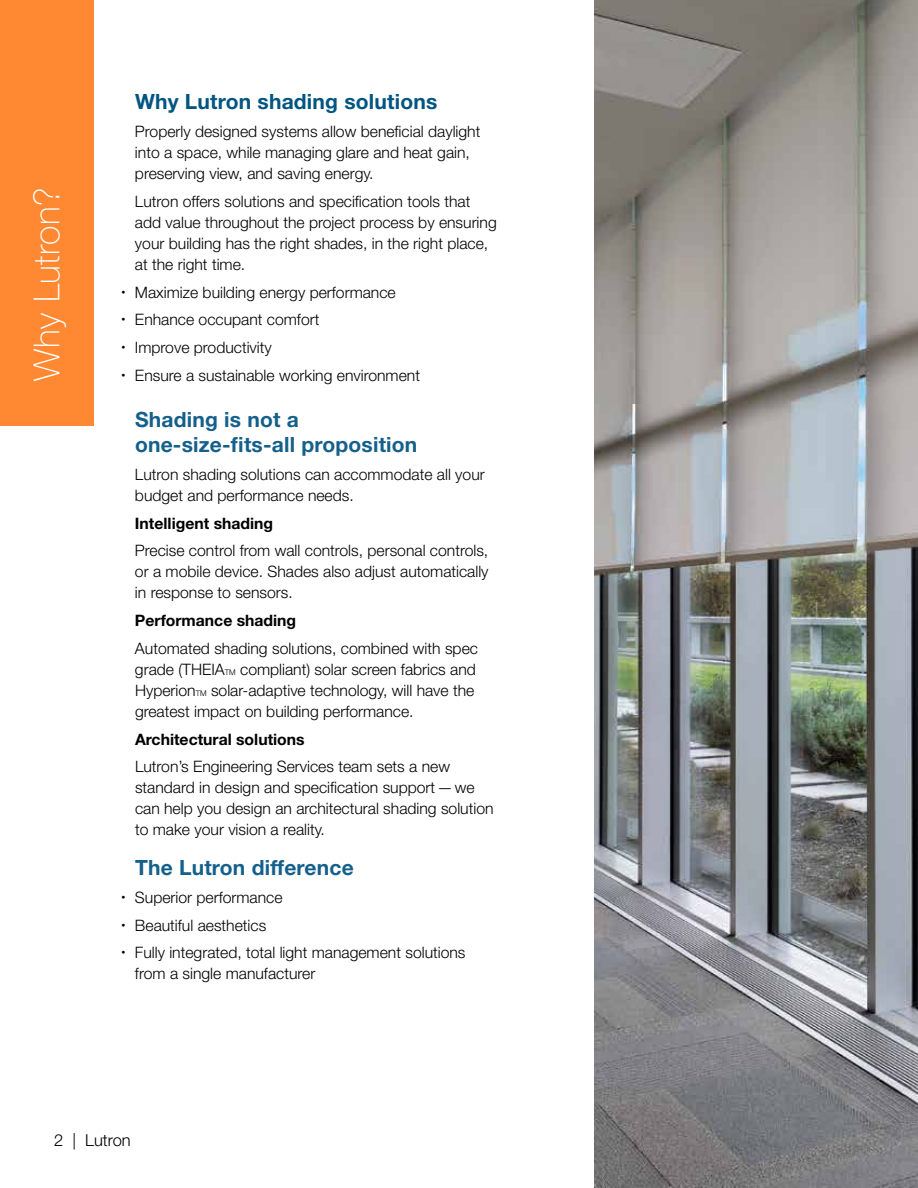
<style>
.page{position:relative;width:918px;height:1188px;background:#fff}
.page>*{position:absolute;margin:0;border:0;box-sizing:border-box;transform-origin:0 0}
.t1{font:100 36px "Helvetica Neue LT Std";letter-spacing:.01em;color:#fff}
.t2{font:700 21px/25.5px "Helvetica Neue LT Std";letter-spacing:.01em;color:#14608b}
.t3{font:700 21px "Helvetica Neue LT Std";letter-spacing:.01em;color:#005581}
.t4{font:300 16.5px "Helvetica Neue LT Std";color:#000}
.t5{font:300 15.75px/21px "Helvetica Neue LT Std";color:#000}
.t6{font:700 15.75px "Helvetica Neue LT Std";color:#000}
.s1{font-size:7.8px}
</style>
<div class="page">
<img style="left:594px;top:0;width:324px;height:1188px">
<div style="left:0;top:0;width:93px;height:426px;background:#ff8933"></div>
<h1 class="t1" style="left:26px;top:381px;width:194px;rotate:-90deg">Why Lutron?</h1>
<h2 class="t3" style="left:135px;top:89px;width:304px">Why Lutron shading solutions</h2>
<p class="t5" style="left:135px;top:121px;width:347px">Properly designed systems allow beneficial daylight into a space, while managing glare and heat gain, preserving view, and saving energy.</p>
<p class="t5" style="left:135px;top:191px;width:363px">Lutron offers solutions and specification tools that add value throughout the project process by ensuring your building has the right shades, in the right place, at the right time.</p>
<p class="t5" style="left:122px;top:281px;width:276px"><sup>•</sup> Maximize building energy performance</p>
<p class="t5" style="left:122px;top:309px;width:199px"><sup>•</sup> Enhance occupant comfort</p>
<p class="t5" style="left:122px;top:337px;width:152px"><sup>•</sup> Improve productivity</p>
<p class="t5" style="left:122px;top:365px;width:300px"><sup>•</sup> Ensure a sustainable working environment</p>
<h2 class="t2" style="left:135px;top:406px;width:284px">Shading is not a one‑size‑fits‑all proposition</h2>
<p class="t5" style="left:135px;top:464px;width:351px">Lutron shading solutions can accommodate all your budget and performance needs.</p>
<p class="t6" style="left:135px;top:513px;width:140px">Intelligent shading</p>
<p class="t5" style="left:135px;top:540px;width:355px;text-align:justify">Precise control from wall controls, personal controls, or a mobile device. Shades also adjust automatically in response to sensors.</p>
<p class="t6" style="left:135px;top:611px;width:163px">Performance shading</p>
<p class="t5" style="left:135px;top:638px;width:345px">Automated shading solutions, combined with spec grade (THEIA<span class="s1">TM</span> compliant) solar screen fabrics and Hyperion<span class="s1">TM</span> solar-adaptive technology, will have the greatest impact on building performance.</p>
<p class="t6" style="left:135px;top:729px;width:171px">Architectural solutions</p>
<p class="t5" style="left:135px;top:756px;width:360px">Lutron’s Engineering Services team sets a new standard in design and specification support—we can help you design an architectural shading solution to make your vision a reality.</p>
<h2 class="t2" style="left:135px;top:855px;width:220px">The Lutron difference</h2>
<p class="t5" style="left:122px;top:887px;width:163px"><sup>•</sup> Superior performance</p>
<p class="t5" style="left:122px;top:914px;width:146px"><sup>•</sup> Beautiful aesthetics</p>
<p class="t5" style="left:135px;top:942px;width:332px;text-indent:-13px"><sup>•</sup> Fully integrated, total light management solutions from a single manufacturer</p>
<p class="t4" style="left:54px;top:1130px;width:78px">2 | Lutron</p>
</div>
